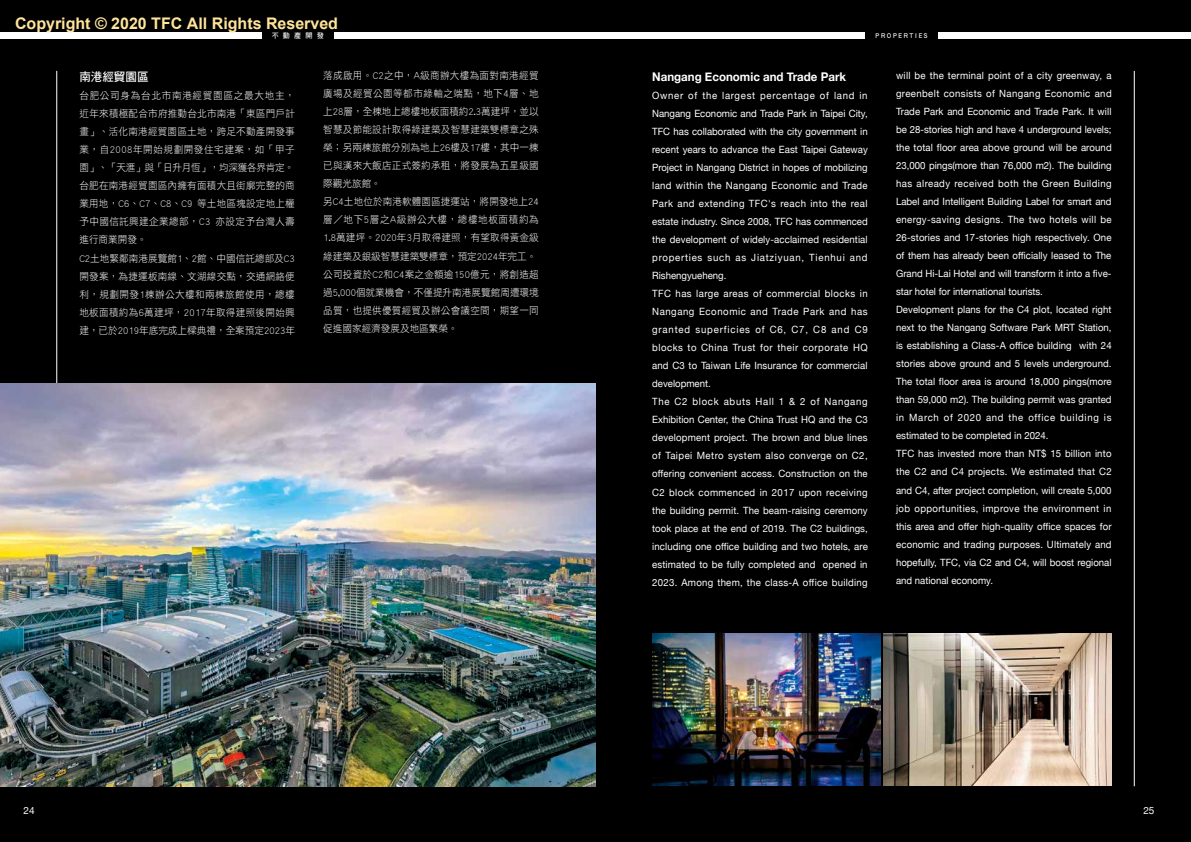
<style>
.page{position:relative;width:1191px;height:842px;background:#000}
.page>*{position:absolute;margin:0;border:0;box-sizing:border-box;transform-origin:0 0}
.t1{font:700 12px "Helvetica Neue";color:#fff;scale:.96 1}
.t2{font:12px "DF Hei Std W7";color:#fff;scale:.96 1}
.t3{font:10px/18px "Helvetica Neue";letter-spacing:.01em;color:#fff;scale:.96 1}
.t4{font:10px/18px "DF Hei Std W3";letter-spacing:.02em;color:#fff;scale:.96 1}
.t5{font:10px "Helvetica Neue";letter-spacing:.01em;color:#fff}
.t6{font:7.1px "DF Hei Std W7";letter-spacing:.215em;color:#fff}
</style>
<div class="page">
<hr style="left:57px;top:71px;width:1px;height:715px;background:#fff">
<hr style="left:1134px;top:71px;width:1px;height:715px;background:#fff">
<img style="left:0;top:384px;width:595px;height:402px">
<img style="left:883px;top:633px;width:228px;height:152px">
<img style="left:652px;top:633px;width:228px;height:152px">
<div style="left:0;top:32px;width:261px;height:7px;background:#fff"></div>
<div style="left:595px;top:32px;width:270px;height:7px;background:#fff"></div>
<div style="left:334px;top:32px;width:261px;height:7px;background:#fff"></div>
<div style="left:938px;top:32px;width:253px;height:7px;background:#fff"></div>
<p class="t6" style="left:272px;top:32px;width:54px">不動產開發</p>
<p class="t6" style="left:875px;top:32px;width:54px">PROPERTIES</p>
<p class="t2" style="left:79px;top:70px;width:74px">南港經貿園區</p>
<p class="t4" style="left:79px;top:87px;width:226px">台肥公司身為台北市南港經貿園區之最大地主，近年來積極配合市府推動台北市南港「東區門戶計畫」、活化南港經貿園區土地，跨足不動產開發事業，自2008年開始規劃開發住宅建案，如「甲子園」、「天滙」與「日升月恆」，均深獲各界肯定。台肥在南港經貿園區內擁有面積大且街廓完整的商業用地，C6、C7、C8、C9 等土地區塊設定地上權予中國信託興建企業總部，C3 亦設定予台灣人壽進行商業開發。<br>C2土地緊鄰南港展覽館1、2館、中國信託總部及C3開發案，為捷運板南線、文湖線交點，交通網絡便利，規劃開發1棟辦公大樓和兩棟旅館使用，總樓地板面積約為6萬建坪，2017年取得建照後開始興建，已於2019年底完成上樑典禮，全案預定2023年</p>
<p class="t4" style="left:323px;top:67px;width:226px">落成啟用。C2之中，A級商辦大樓為面對南港經貿廣場及經貿公園等都市綠軸之端點，地下4層、地上28層，全棟地上總樓地板面積約2.3萬建坪，並以智慧及節能設計取得綠建築及智慧建築雙標章之殊榮；另兩棟旅館分別為地上26樓及17樓，其中一棟已與漢來大飯店正式簽約承租，將發展為五星級國際觀光旅館。<br>另C4土地位於南港軟體園區捷運站，將開發地上24層／地下5層之A級辦公大樓，總樓地板面積約為<br>1.8萬建坪。2020年3月取得建照，有望取得黃金級綠建築及銀級智慧建築雙標章，預定2024年完工。公司投資於C2和C4案之金額逾150億元，將創造超過5,000個就業機會，不僅提升南港展覽館周遭環境品質，也提供優質經貿及辦公會議空間，期望一同促進國家經濟發展及地區繁榮。</p>
<p class="t1" style="left:652px;top:67px;width:203px">Nangang Economic and Trade Park</p>
<p class="t3" style="left:652px;top:87px;width:226px">Owner of the largest percentage of land in Nangang Economic and Trade Park in Taipei City, TFC has collaborated with the city government in recent years to advance the East Taipei Gateway Project in Nangang District in hopes of mobilizing land within the Nangang Economic and Trade Park and extending TFC's reach into the real estate industry. Since 2008, TFC has commenced the development of widely-acclaimed residential properties such as Jiatziyuan, Tienhui and Rishengyueheng.<br>TFC has large areas of commercial blocks in Nangang Economic and Trade Park and has granted superficies of C6, C7, C8 and C9 blocks to China Trust for their corporate HQ and C3 to Taiwan Life Insurance for commercial development.<br>The C2 block abuts Hall 1 &amp; 2 of Nangang Exhibition Center, the China Trust HQ and the C3 development project. The brown and blue lines of Taipei Metro system also converge on C2, offering convenient access. Construction on the C2 block commenced in 2017 upon receiving the building permit. The beam-raising ceremony took place at the end of 2019. The C2 buildings, including one office building and two hotels, are estimated to be fully completed and opened in 2023. Among them, the class-A office building</p>
<p class="t3" style="left:896px;top:67px;width:226px">will be the terminal point of a city greenway, a greenbelt consists of Nangang Economic and Trade Park and Economic and Trade Park. It will be 28-stories high and have 4 underground levels; the total floor area above ground will be around 23,000 pings(more than 76,000 m2). The building has already received both the Green Building Label and Intelligent Building Label for smart and energy-saving designs. The two hotels will be 26-stories and 17-stories high respectively. One of them has already been officially leased to The Grand Hi-Lai Hotel and will transform it into a five&shy;star hotel for international tourists.<br>Development plans for the C4 plot, located right next to the Nangang Software Park MRT Station, is establishing a Class-A office building with 24 stories above ground and 5 levels underground.<br>The total floor area is around 18,000 pings(more than 59,000 m2). The building permit was granted in March of 2020 and the office building is estimated to be completed in 2024.<br>TFC has invested more than NT$ 15 billion into the C2 and C4 projects. We estimated that C2 and C4, after project completion, will create 5,000 job opportunities, improve the environment in this area and offer high-quality office spaces for economic and trading purposes. Ultimately and hopefully, TFC, via C2 and C4, will boost regional and national economy.</p>
<p class="t5" style="left:24px;top:803px;width:13px">24</p>
<p class="t5" style="left:1143px;top:803px;width:13px">25</p>
</div>
